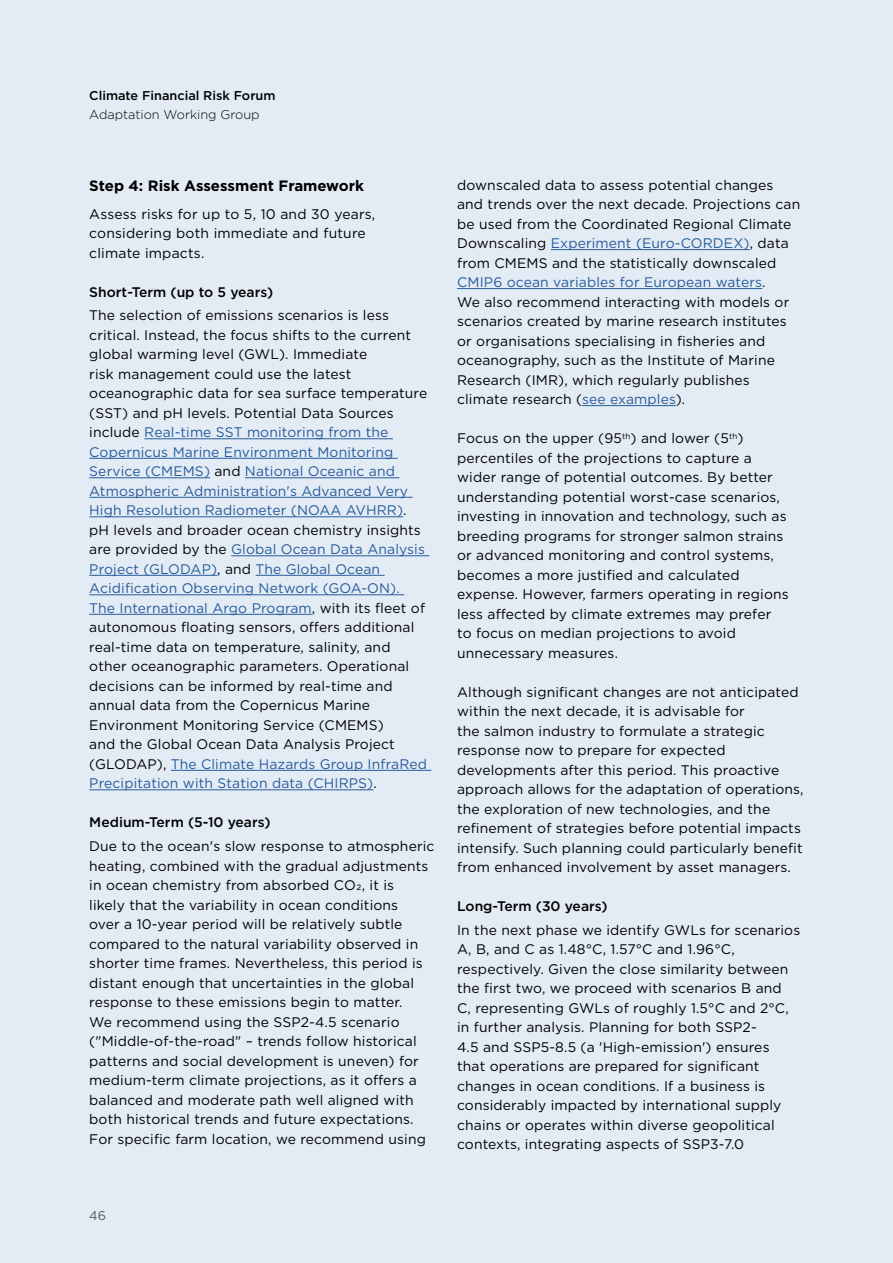
<style>
.page{position:relative;width:893px;height:1263px;background:#e3ecf5}
.page>*{position:absolute;margin:0;border:0;box-sizing:border-box;transform-origin:0 0}
.t1{font:700 15px "Gotham";color:#000}
.t2{font:13.8px/19.5px "Gotham";letter-spacing:.01em;color:#000}
.t3{font:500 13.8px "Gotham";color:#000}
.t4{font:500 12.75px "Gotham";color:#000}
.t5{font:300 12.75px "Gotham";color:#000}
.t6{font:12.75px "Gotham";color:#545758}
.s1{color:#275b9b}
</style>
<div class="page">
<hr style="left:144px;top:438px;width:249px;height:1px;background:#275b9b">
<hr style="left:89px;top:458px;width:309px;height:1px;background:#275b9b">
<hr style="left:89px;top:477px;width:121px;height:1px;background:#275b9b">
<hr style="left:245px;top:477px;width:154px;height:1px;background:#275b9b">
<hr style="left:89px;top:497px;width:324px;height:1px;background:#275b9b">
<hr style="left:89px;top:516px;width:314px;height:1px;background:#275b9b">
<hr style="left:231px;top:555px;width:198px;height:1px;background:#275b9b">
<hr style="left:89px;top:575px;width:128px;height:1px;background:#275b9b">
<hr style="left:256px;top:575px;width:129px;height:1px;background:#275b9b">
<hr style="left:89px;top:594px;width:315px;height:1px;background:#275b9b">
<hr style="left:89px;top:614px;width:223px;height:1px;background:#275b9b">
<hr style="left:171px;top:770px;width:260px;height:1px;background:#275b9b">
<hr style="left:89px;top:789px;width:284px;height:1px;background:#275b9b">
<hr style="left:551px;top:249px;width:199px;height:1px;background:#275b9b">
<hr style="left:457px;top:288px;width:305px;height:1px;background:#275b9b">
<hr style="left:582px;top:405px;width:94px;height:1px;background:#275b9b">
<p class="t4" style="left:89px;top:87px;width:188px">Climate Financial Risk Forum</p>
<p class="t5" style="left:89px;top:106px;width:172px">Adaptation Working Group</p>
<p class="t1" style="left:89px;top:175px;width:276px">Step 4: Risk Assessment Framework</p>
<p class="t2" style="left:89px;top:204px;width:288px">Assess risks for up to 5, 10 and 30 years, considering both immediate and future climate impacts.</p>
<p class="t3" style="left:89px;top:283px;width:185px">Short-Term (up to 5 years)</p>
<p class="t2" style="left:89px;top:305px;width:339px">The selection of emissions scenarios is less critical. Instead, the focus shifts to the current global warming level (GWL). Immediate<br>risk management could use the latest oceanographic data for sea surface temperature (SST) and pH levels. Potential Data Sources include <span class="s1">Real-time SST monitoring from the Copernicus Marine Environment Monitoring Service (CMEMS)</span> and <span class="s1">National Oceanic and Atmospheric Administration's Advanced Very High Resolution Radiometer (NOAA AVHRR)</span>. pH levels and broader ocean chemistry insights are provided by the <span class="s1">Global Ocean Data Analysis Project (GLODAP)</span>, and <span class="s1">The Global Ocean Acidifcation Observing Network (GOA-ON).<br>The International Argo Program</span>, with its feet of autonomous foating sensors, ofers additional real-time data on temperature, salinity, and other oceanographic parameters. Operational decisions can be informed by real-time and annual data from the Copernicus Marine Environment Monitoring Service (CMEMS)<br>and the Global Ocean Data Analysis Project (GLODAP), <span class="s1">The Climate Hazards Group InfraRed Precipitation with Station data (CHIRPS)</span>.</p>
<p class="t3" style="left:89px;top:813px;width:183px">Medium-Term (5-10 years)</p>
<p class="t2" style="left:89px;top:836px;width:347px">Due to the ocean's slow response to atmospheric heating, combined with the gradual adjustments in ocean chemistry from absorbed CO2, it is<br>likely that the variability in ocean conditions<br>over a 10-year period will be relatively subtle compared to the natural variability observed in shorter time frames. Nevertheless, this period is distant enough that uncertainties in the global response to these emissions begin to matter.<br>We recommend using the SSP2-4.5 scenario ("Middle-of-the-road" – trends follow historical patterns and social development is uneven) for medium-term climate projections, as it ofers a balanced and moderate path well aligned with both historical trends and future expectations.<br>For specifc farm location, we recommend using</p>
<p class="t6" style="left:89px;top:1207px;width:18px">46</p>
<p class="t2" style="left:457px;top:175px;width:345px">downscaled data to assess potential changes and trends over the next decade. Projections can be used from the Coordinated Regional Climate Downscaling <span class="s1">Experiment (Euro-CORDEX)</span>, data from CMEMS and the statistically downscaled <span class="s1">CMIP6 ocean variables for European waters</span>.<br>We also recommend interacting with models or scenarios created by marine research institutes or organisations specialising in fsheries and oceanography, such as the Institute of Marine Research (IMR), which regularly publishes climate research (<span class="s1">see examples</span>).</p>
<p class="t2" style="left:457px;top:428px;width:333px">Focus on the upper (95<sup>th</sup>) and lower (5<sup>th</sup>) percentiles of the projections to capture a wider range of potential outcomes. By better understanding potential worst-case scenarios, investing in innovation and technology, such as breeding programs for stronger salmon strains or advanced monitoring and control systems, becomes a more justifed and calculated expense. However, farmers operating in regions less afected by climate extremes may prefer to focus on median projections to avoid unnecessary measures.</p>
<p class="t2" style="left:457px;top:682px;width:348px">Although signifcant changes are not anticipated within the next decade, it is advisable for<br>the salmon industry to formulate a strategic response now to prepare for expected developments after this period. This proactive approach allows for the adaptation of operations, the exploration of new technologies, and the refnement of strategies before potential impacts intensify. Such planning could particularly beneft from enhanced involvement by asset managers.</p>
<p class="t3" style="left:457px;top:897px;width:152px">Long-Term (30 years)</p>
<p class="t2" style="left:457px;top:920px;width:345px">In the next phase we identify GWLs for scenarios A, B, and C as 1.48°C, 1.57°C and 1.96°C, respectively. Given the close similarity between the frst two, we proceed with scenarios B and<br>C, representing GWLs of roughly 1.5°C and 2°C, in further analysis. Planning for both SSP2-<br>4.5 and SSP5-8.5 (a 'High-emission') ensures that operations are prepared for signifcant changes in ocean conditions. If a business is considerably impacted by international supply chains or operates within diverse geopolitical contexts, integrating aspects of SSP3-7.0</p>
</div>
